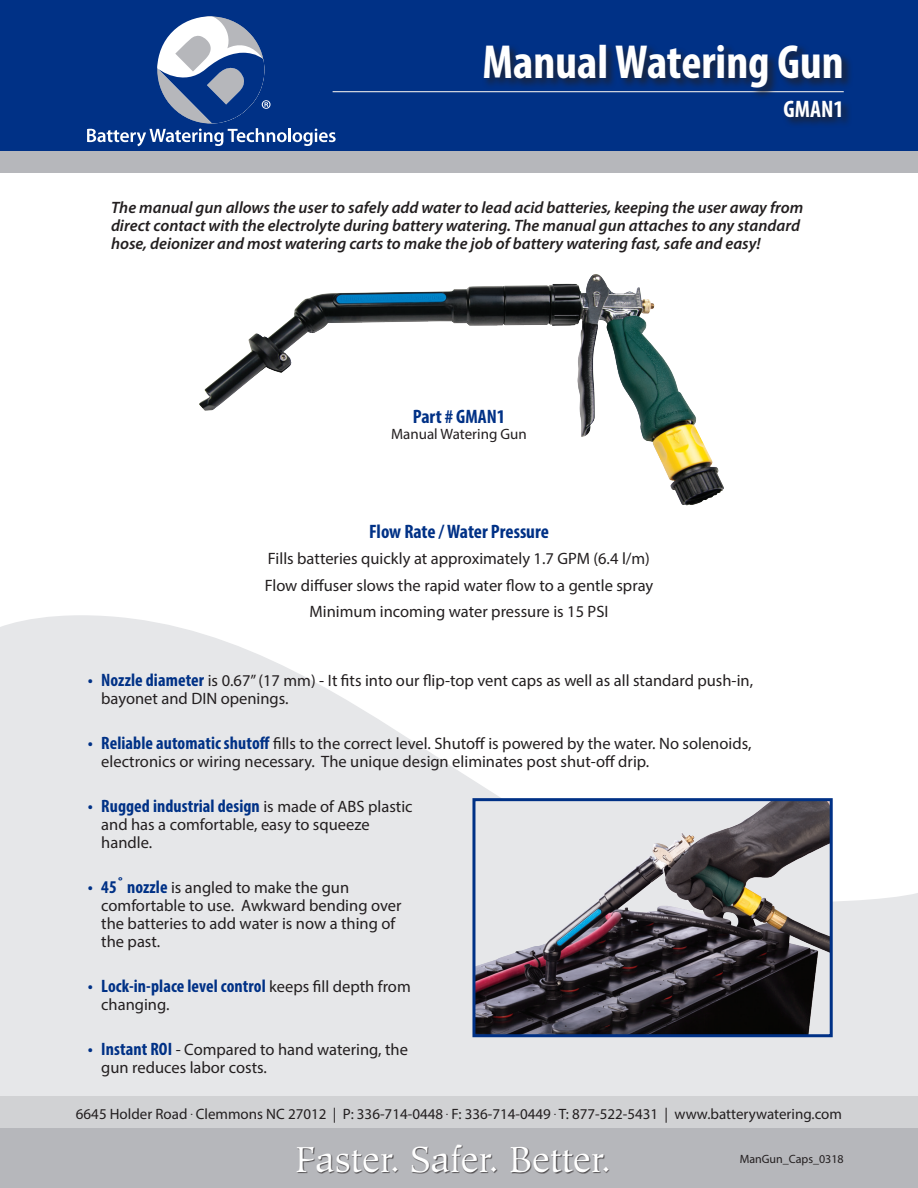
<style>
.page{position:relative;width:918px;height:1188px;background:#fff}
.page>*{position:absolute;margin:0;border:0;box-sizing:border-box;transform-origin:0 0}
.Page_Header{font:700 condensed 48px "Myriad Pro";color:#fff}
.t1{font:36px "Hiroshige";color:#fff}
.t2{font:700 condensed 24px "Myriad Pro";color:#fff}
.t3{font:700 condensed 19.5px "Myriad Pro";color:#003186}
.t4{font:700 condensed 18px "Myriad Pro";letter-spacing:.005em;color:#003186}
.t5{font:16.5px/18px "Myriad Pro";color:#231f20}
.t6{font:italic 600 16.5px/18px "Myriad Pro";color:#231f20}
.t7{font:15px "Myriad Pro";color:#231f20}
.LIT___SMALL{font:12px "Myriad Pro";color:#231f20}
.s1{font-weight:700;font-stretch:condensed;font-size:18px;color:#003186}
.s2{font-weight:400;font-stretch:normal;font-size:16.5px;color:#231f20}
</style>
<div class="page">
<svg style="left:0;top:615px;width:918px;height:481px;fill:#e6e7e9"></svg>
<div style="left:0;top:1096px;width:918px;height:40px;background:#d1d2d4"></div>
<div style="left:0;top:1129px;width:918px;height:59px;background:#b6b7bb"></div>
<div style="left:0;top:0;width:918px;height:154px;background:#003186"></div>
<hr style="left:288px;top:128px;width:3px;height:14px;background:#fff">
<svg style="left:293px;top:129px;width:43px;height:17px"></svg>
<svg style="left:87px;top:16px;width:200px;height:130px"></svg>
<hr style="left:333px;top:91px;width:511px;height:1px;background:#e6e7e9">
<div style="left:0;top:151px;width:918px;height:22px;background:#b6b7bb"></div>
<div style="left:298px;top:1145px;width:312px;height:30px;background:#231f20;opacity:.75"></div>
<div style="left:482px;top:42px;width:372px;height:58px;background:#231f20;opacity:.65"></div>
<div style="left:782px;top:98px;width:71px;height:31px;background:#231f20;opacity:.65"></div>
<img style="left:199px;top:274px;width:518px;height:231px">
<img style="left:476px;top:802px;width:353px;height:231px">
<div style="left:472px;top:798px;width:361px;height:239px;border:3px solid #003186"></div>
<p class="Page_Header" style="left:482px;top:32px;width:363px">Manual Watering Gun</p>
<p class="t2" style="left:784px;top:94px;width:62px">GMAN1</p>
<p class="t6" style="left:111px;top:198px;width:694px">The manual gun allows the user to safely add water to lead acid batteries, keeping the user away from direct contact with the electrolyte during battery watering. The manual gun attaches to any standard hose, deionizer and most watering carts to make the job of battery watering fast, safe and easy!</p>
<p class="t3" style="left:413px;top:404px;width:94px">Part # GMAN1</p>
<p class="t7" style="left:391px;top:425px;width:137px">Manual Watering Gun</p>
<p class="t3" style="left:369px;top:519px;width:181px">Flow Rate / Water Pressure</p>
<p class="t5" style="left:268px;top:550px;width:384px">Fills batteries quickly at approximately 1.7 GPM (6.4 l/m)</p>
<p class="t5" style="left:265px;top:576px;width:390px">Flow diffuser slows the rapid water flow to a gentle spray</p>
<p class="t5" style="left:309px;top:603px;width:301px">Minimum incoming water pressure is 15 PSI</p>
<p class="t5" style="left:101px;top:672px;width:653px;text-indent:-14px"><span class="s1">• Nozzle diameter</span> is 0.67” (17 mm) - It fits into our flip-top vent caps as well as all standard push-in, bayonet and DIN openings.</p>
<p class="t5" style="left:101px;top:735px;width:652px;text-indent:-14px"><span class="s1">• Reliable automatic shutoff</span> fills to the correct level. Shutoff is powered by the water. No solenoids, electronics or wiring necessary. The unique design eliminates post shut-off drip.</p>
<p class="t4" style="left:88px;top:795px;width:326px">• Rugged industrial design <span class="s2">is made of ABS plastic</span></p>
<p class="t5" style="left:101px;top:816px;width:270px">and has a comfortable, easy to squeeze handle.</p>
<p class="t5" style="left:101px;top:879px;width:302px;text-indent:-14px"><span class="s1">• 45˚ nozzle</span> is angled to make the gun comfortable to use. Awkward bending over the batteries to add water is now a thing of the past.</p>
<p class="t4" style="left:88px;top:975px;width:325px">• Lock-in-place level control <span class="s2">keeps fill depth from</span></p>
<p class="t5" style="left:101px;top:996px;width:70px">changing.</p>
<p class="t5" style="left:101px;top:1041px;width:308px;text-indent:-14px"><span class="s1">• Instant ROI</span> - Compared to hand watering, the gun reduces labor costs.</p>
<p class="t7" style="left:76px;top:1104px;width:768px">6645 Holder Road . Clemmons NC 27012 | P: 336-714-0448 . F: 336-714-0449 . T: 877-522-5431 | www.batterywatering.com</p>
<p class="LIT___SMALL" style="left:740px;top:1151px;width:106px">ManGun_Caps_0318</p>
<h2 class="t1" style="left:295px;top:1138px;width:318px">Faster. Safer. Better.</h2>
</div>
